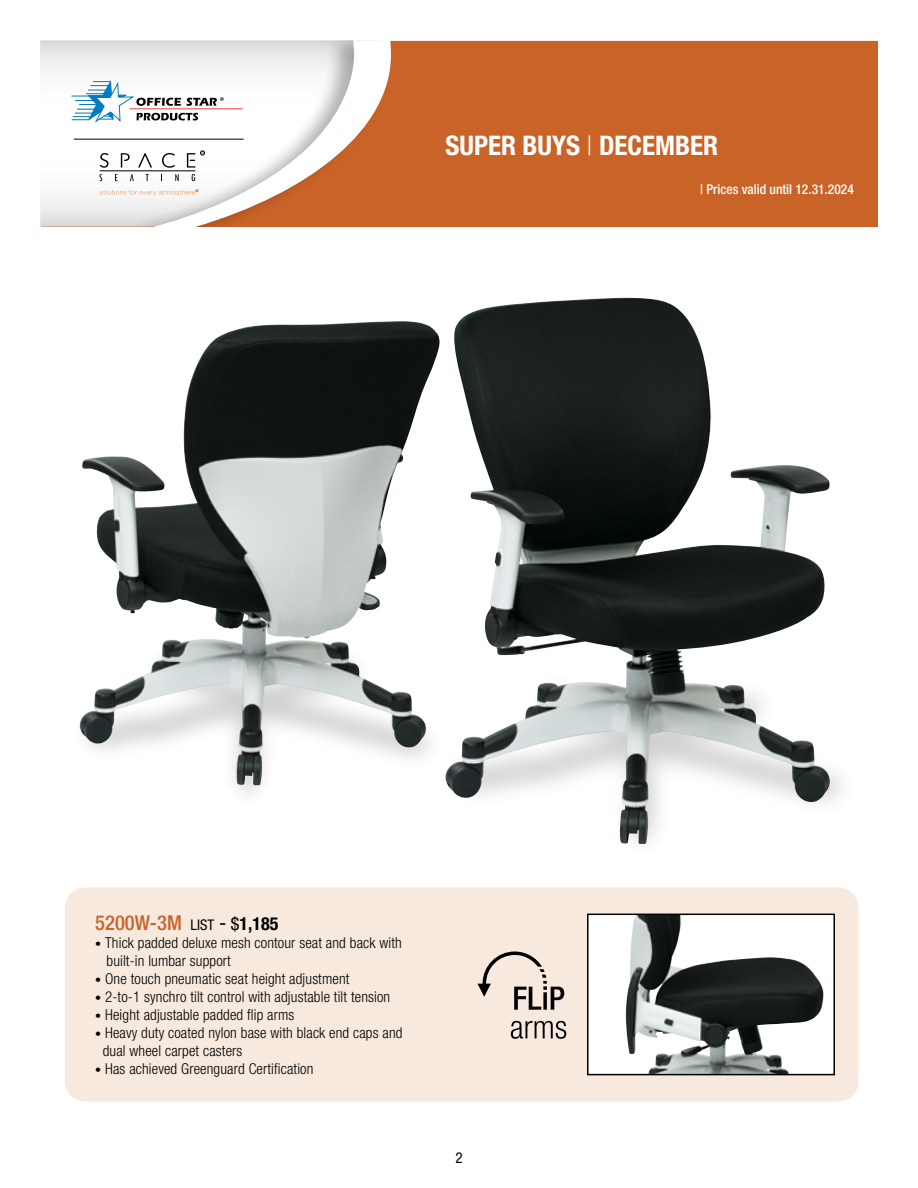
<style>
.page{position:relative;width:918px;height:1188px;background:#fff}
.page>*{position:absolute;margin:0;border:0;box-sizing:border-box;transform-origin:0 0}
.t1{font:27px "Helvetica Neue LT 77 Bd Cn";color:#fff}
.description{font:20.55px "Helvetica Neue LT 67 Md Cn";color:#ca6328}
.description-2{font:15px/18px "Helvetica Neue LT 47 Lt Cn";letter-spacing:.01em;color:#000}
.t2{font:15px "Helvetica Neue LT 57 Cn";color:#000}
.t3{font:13.5px "Helvetica Neue LT 67 Md Cn";color:#fff}
.s1{font-family:"Helvetica Neue LT 47 Lt Cn"}
.s2{font-family:"Helvetica Neue LT 57 Cn";font-size:14.7px;color:#000}
.s3{font-family:"Helvetica Neue LT 57 Cn";font-size:21px;color:#000}
.s4{font-family:"Helvetica Neue LT 57 Cn";font-size:18px;color:#000}
.s5{font-family:"Helvetica Neue LT 77 Bd Cn";font-size:18px;color:#000}
.s6{font-size:12px}
</style>
<div class="page">
<div style="left:41px;top:41px;width:837px;height:186px;background:#ca6328"></div>
<svg style="left:40px;top:41px;width:85px;height:186px;background:#f3f3f3"></svg>
<div style="left:125px;top:41px;width:267px;height:186px;background:#000;opacity:.3"></div>
<svg style="left:151px;top:41px;width:240px;height:186px"></svg>
<svg style="left:100px;top:153px;width:8px;height:15px"></svg>
<svg style="left:121px;top:153px;width:9px;height:15px"></svg>
<svg style="left:138px;top:153px;width:14px;height:15px"></svg>
<svg style="left:162px;top:153px;width:13px;height:15px"></svg>
<svg style="left:187px;top:151px;width:18px;height:17px"></svg>
<hr style="left:100px;top:171px;width:95px;height:1px;background:#000">
<svg style="left:99px;top:174px;width:3px;height:7px"></svg>
<svg style="left:115px;top:174px;width:2px;height:7px"></svg>
<svg style="left:130px;top:174px;width:4px;height:7px"></svg>
<svg style="left:146px;top:174px;width:3px;height:7px"></svg>
<svg style="left:175px;top:174px;width:4px;height:7px"></svg>
<svg style="left:192px;top:174px;width:3px;height:7px"></svg>
<svg style="left:99px;top:190px;width:99px;height:6px"></svg>
<hr style="left:74px;top:139px;width:170px;height:1px;background:#000">
<hr style="left:130px;top:109px;width:112px;height:1px;background:#ef3e42">
<svg style="left:72px;top:80px;width:152px;height:43px;background:#ccd6dd"></svg>
<div style="left:65px;top:887px;width:794px;height:214px;background:#f7e9de;border-radius:20px"></div>
<img style="left:79px;top:691px;width:352px;height:103px">
<img style="left:80px;top:321px;width:311px;height:428px">
<div style="left:588px;top:914px;width:246px;height:161px;background:#fff"></div>
<img style="left:625px;top:917px;width:199px;height:155px">
<div style="left:587px;top:914px;width:248px;height:161px;border:2px solid #000"></div>
<img style="left:446px;top:298px;width:385px;height:546px">
<svg style="left:511px;top:1021px;width:55px;height:18px"></svg>
<svg style="left:478px;top:952px;width:86px;height:58px"></svg>
<h1 class="t1" style="left:446px;top:129px;width:274px">SUPER BUYS <span class="s1">|</span> DECEMBER</h1>
<p class="t3" style="left:700px;top:181px;width:155px">| Prices valid until 12.31.2024</p>
<p class="description" style="left:95px;top:911px;width:185px">5200W-3M <span class="s2">list</span> <span class="s3">-</span> <span class="s4">$</span><span class="s5">1,185</span></p>
<p class="description-2" style="left:107px;top:934px;width:297px;text-indent:-11px"><span class="s6">•</span> Thick padded deluxe mesh contour seat and back with built-in lumbar support</p>
<p class="description-2" style="left:95px;top:970px;width:256px"><span class="s6">•</span> One touch pneumatic seat height adjustment</p>
<p class="description-2" style="left:95px;top:988px;width:297px"><span class="s6">•</span> 2-to-1 synchro tilt control with adjustable tilt tension</p>
<p class="description-2" style="left:95px;top:1006px;width:201px"><span class="s6">•</span> Height adjustable padded flip arms</p>
<p class="description-2" style="left:103px;top:1024px;width:301px;text-indent:-8px"><span class="s6">•</span> Heavy duty coated nylon base with black end caps and dual wheel carpet casters</p>
<p class="description-2" style="left:95px;top:1060px;width:220px"><span class="s6">•</span> Has achieved Greenguard Certification</p>
<p class="t2" style="left:455px;top:1149px;width:9px">2</p>
</div>
